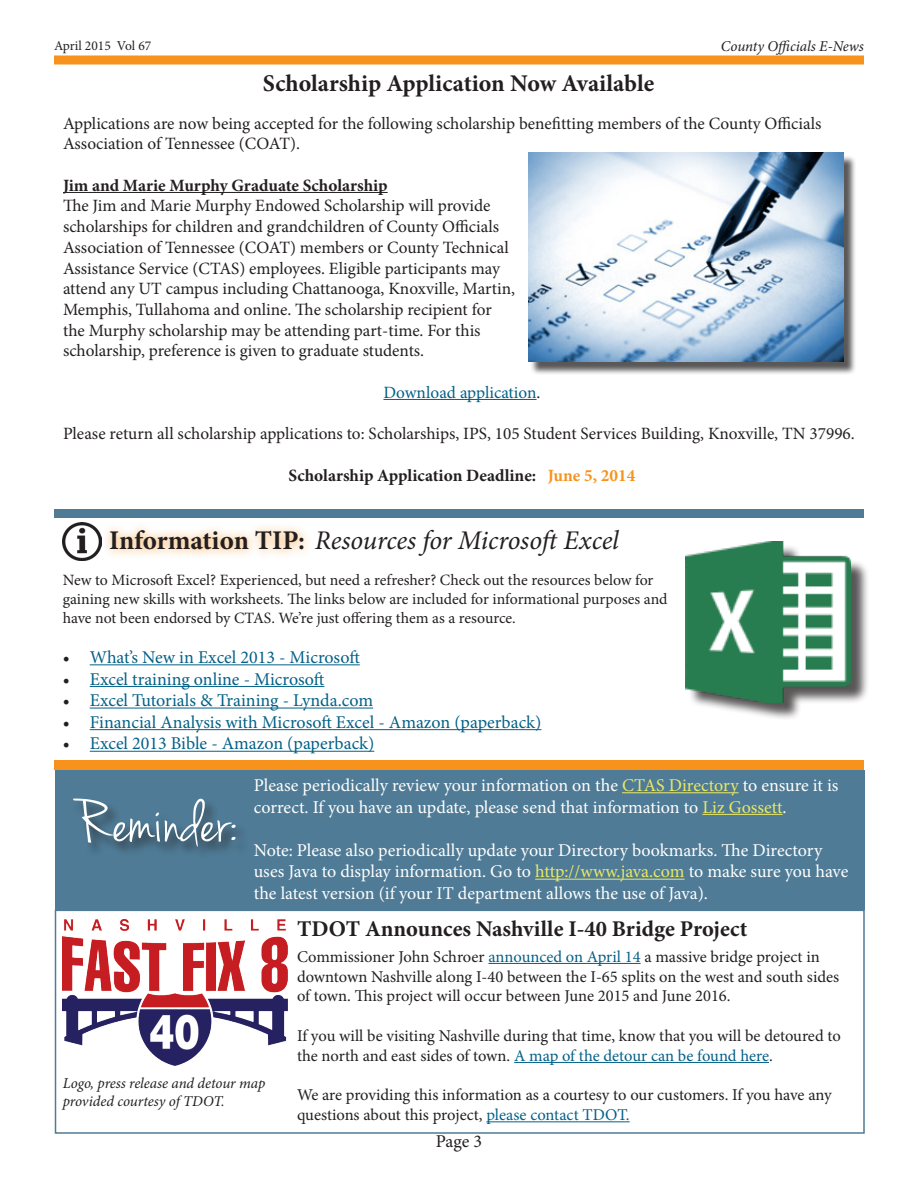
<style>
.page{position:relative;width:918px;height:1188px;background:#fff}
.page>*{position:absolute;margin:0;border:0;box-sizing:border-box;transform-origin:0 0}
.t1{font:66px "Jenna Sue";color:#fff}
.t2{font:italic 27px "Minion Pro";letter-spacing:-.01em;color:#231f20}
.t3{font:700 24px "Minion Pro";letter-spacing:-.005em;color:#231f20}
.t4{font:700 22.5px "Minion Pro";color:#231f20}
.t5{font:18px/21.6px "Minion Pro";color:#fff}
.t6{font:18px "Minion Pro";color:#046087}
.t7{font:18px "Minion Pro";color:#231f20}
.t8{font:17.25px/20.7px "Minion Pro";color:#231f20}
.t9{font:700 17.25px "Minion Pro";color:#231f20}
.t10{font:17.25px "Minion Pro";color:#046087}
.t11{font:16.5px/19.8px "Minion Pro";color:#231f20}
.t12{font:15.75px/18.9px "Minion Pro";color:#231f20}
.t13{font:italic 15px/18px "Minion Pro";letter-spacing:-.005em;color:#231f20}
.t14{font:13.5px "Minion Pro";color:#231f20}
.s1{color:#231f20}
.s2{color:#f7931d}
.s3{font-weight:700;font-style:normal}
.s4{color:#eae964}
.s5{color:#046087}
</style>
<div class="page">
<div style="left:54px;top:56px;width:810px;height:8px;background:#f7931d"></div>
<hr style="left:90px;top:664px;width:270px;height:1px;background:#046087">
<hr style="left:90px;top:686px;width:234px;height:1px;background:#046087">
<hr style="left:90px;top:708px;width:283px;height:1px;background:#046087">
<hr style="left:90px;top:729px;width:451px;height:1px;background:#046087">
<hr style="left:90px;top:751px;width:284px;height:1px;background:#046087">
<div style="left:54px;top:509px;width:810px;height:9px;background:#4f7b96"></div>
<div style="left:102px;top:521px;width:211px;height:38px;background:#f7931d;opacity:.75"></div>
<div style="left:55px;top:770px;width:810px;height:140px;background:#4f7b96"></div>
<div style="left:72px;top:798px;width:177px;height:63px;background:#231f20;opacity:.75"></div>
<div style="left:54px;top:760px;width:810px;height:9px;background:#f7931d"></div>
<hr style="left:63px;top:192px;width:325px;height:1px;background:#231f20">
<hr style="left:383px;top:399px;width:154px;height:1px;background:#046087">
<div style="left:688px;top:544px;width:181px;height:177px;background:#231f20;opacity:.75"></div>
<img style="left:686px;top:542px;width:165px;height:160px">
<img style="left:63px;top:522px;width:38px;height:39px">
<hr style="left:622px;top:792px;width:117px;height:1px;background:#eae964">
<hr style="left:702px;top:814px;width:81px;height:1px;background:#eae964">
<hr style="left:535px;top:879px;width:150px;height:1px;background:#eae964">
<img style="left:63px;top:919px;width:225px;height:147px">
<hr style="left:488px;top:963px;width:153px;height:1px;background:#046087">
<hr style="left:514px;top:1062px;width:255px;height:1px;background:#046087">
<hr style="left:486px;top:1121px;width:144px;height:1px;background:#046087">
<div style="left:55px;top:910px;width:810px;height:224px;border:2px solid #4f7b96"></div>
<div style="left:530px;top:155px;width:326px;height:220px;background:#231f20;opacity:.75"></div>
<img style="left:528px;top:153px;width:315px;height:209px">
<p class="t14" style="left:54px;top:37px;width:99px">April 2015 Vol 67</p>
<p class="t13" style="left:721px;top:38px;width:145px">County Officials E-News</p>
<p class="t3" style="left:263px;top:66px;width:393px">Scholarship Application Now Available</p>
<p class="t8" style="left:63px;top:113px;width:760px">Applications are now being accepted for the following scholarship benefitting members of the County Officials<br>Association of Tennessee (COAT).</p>
<p class="t9" style="left:63px;top:173px;width:326px">Jim and Marie Murphy Graduate Scholarship</p>
<p class="t8" style="left:63px;top:196px;width:454px">The Jim and Marie Murphy Endowed Scholarship will provide scholarships for children and grandchildren of County Officials Association of Tennessee (COAT) members or County Technical Assistance Service (CTAS) employees. Eligible participants may attend any UT campus including Chattanooga, Knoxville, Martin, Memphis, Tullahoma and online. The scholarship recipient for the Murphy scholarship may be attending part-time. For this scholarship, preference is given to graduate students.</p>
<p class="t10" style="left:383px;top:381px;width:159px">Download application<span class="s1">.</span></p>
<p class="t8" style="left:63px;top:423px;width:793px">Please return all scholarship applications to: Scholarships, IPS, 105 Student Services Building, Knoxville, TN 37996.</p>
<p class="t9" style="left:289px;top:463px;width:348px">Scholarship Application Deadline: <span class="s2">June 5, 2014</span></p>
<p class="t2" style="left:109px;top:522px;width:511px"><span class="s3">Information TIP:</span> Resources for Microsoft Excel</p>
<p class="t12" style="left:63px;top:570px;width:606px">New to Microsoft Excel? Experienced, but need a refresher? Check out the resources below for gaining new skills with worksheets. The links below are included for informational purposes and have not been endorsed by CTAS. We’re just offering them as a resource.</p>
<p class="t6" style="left:63px;top:645px;width:299px"><span class="s1">•</span> What’s New in Excel 2013 - Microsoft</p>
<p class="t6" style="left:63px;top:667px;width:263px"><span class="s1">•</span> Excel training online - Microsoft</p>
<p class="t6" style="left:63px;top:688px;width:312px"><span class="s1">•</span> Excel Tutorials &amp; Training - Lynda.com</p>
<p class="t6" style="left:63px;top:710px;width:480px"><span class="s1">•</span> Financial Analysis with Microsoft Excel - Amazon (paperback)</p>
<p class="t6" style="left:63px;top:732px;width:313px"><span class="s1">•</span> Excel 2013 Bible - Amazon (paperback)</p>
<p class="t5" style="left:254px;top:775px;width:586px">Please periodically review your information on the <span class="s4">CTAS Directory</span> to ensure it is correct. If you have an update, please send that information to <span class="s4">Liz Gossett</span>.</p>
<p class="t5" style="left:254px;top:839px;width:596px">Note: Please also periodically update your Directory bookmarks. The Directory uses Java to display information. Go to <span class="s4">http://www.java.com</span> to make sure you have the latest version (if your IT department allows the use of Java).</p>
<p class="t4" style="left:297px;top:913px;width:452px">TDOT Announces Nashville I-40 Bridge Project</p>
<p class="t11" style="left:297px;top:947px;width:544px">Commissioner John Schroer <span class="s5">announced on April 14</span> a massive bridge project in downtown Nashville along I-40 between the I-65 splits on the west and south sides of town. This project will occur between June 2015 and June 2016.</p>
<p class="t11" style="left:297px;top:1026px;width:545px">If you will be visiting Nashville during that time, know that you will be detoured to the north and east sides of town. <span class="s5">A map of the detour can be found here</span>.</p>
<p class="t11" style="left:297px;top:1085px;width:536px">We are providing this information as a courtesy to our customers. If you have any questions about this project, <span class="s5">please contact TDOT.</span></p>
<p class="t1" style="left:76px;top:784px;width:162px">Reminder:</p>
<p class="t13" style="left:63px;top:1074px;width:204px">Logo, press release and detour map provided courtesy of TDOT.</p>
<p class="t7" style="left:436px;top:1129px;width:48px">Page 3</p>
</div>
